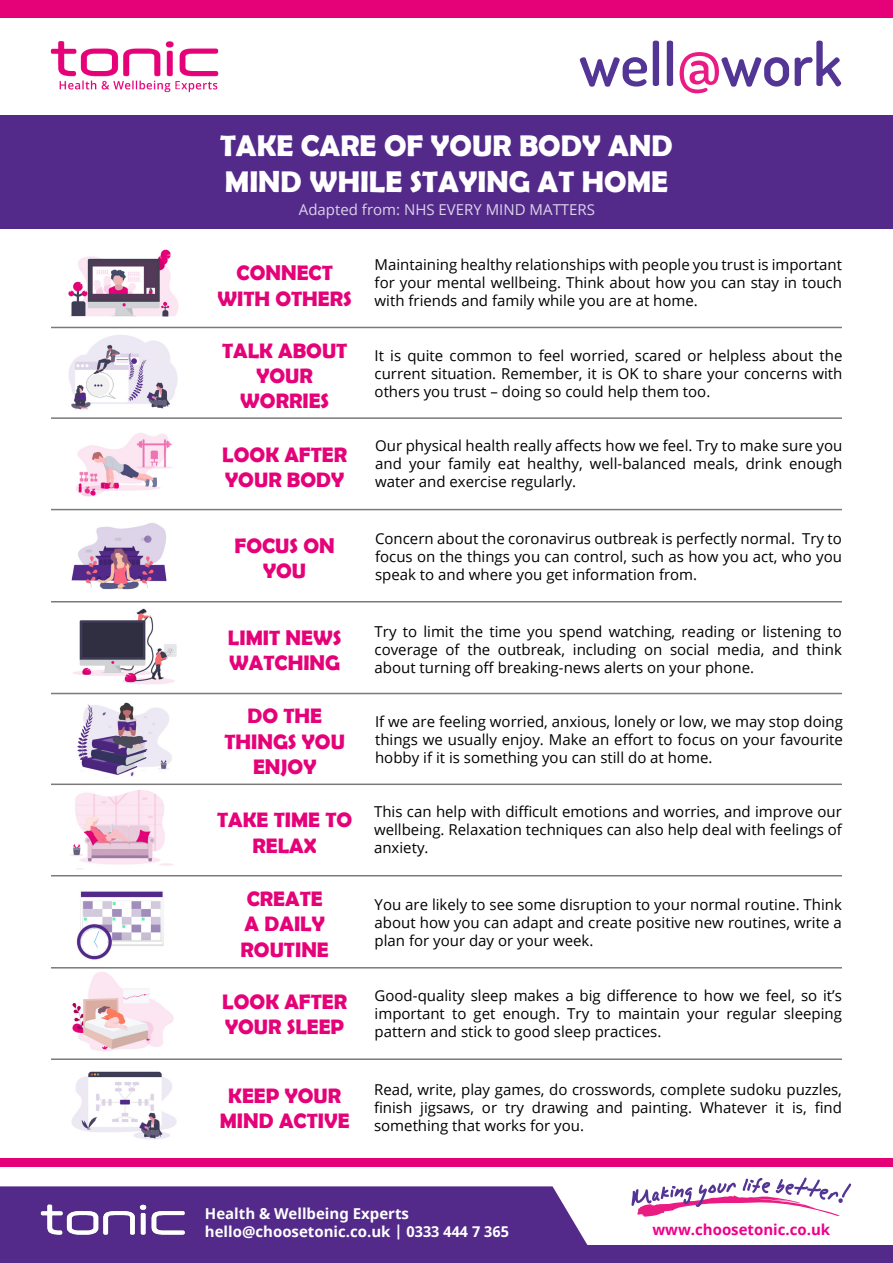
<style>
.page{position:relative;width:893px;height:1263px;background:#fff}
.page>*{position:absolute;margin:0;border:0;box-sizing:border-box;transform-origin:0 0}
.t1{font:600 60.15px "Dosis";color:#523594}
.t2{font:700 30px/36px "Berlin Sans FB Demi";color:#fff}
.t3{font:700 21px/25.2px "Berlin Sans FB Demi";color:#e50278;text-align:center}
.t4{font:15px/18px "Open Sans";color:#000;text-align:justify}
.t5{font:700 15px/18px "Noto Sans";color:#fff}
.t6{font:15px "Open Sans";color:#fff}
.t7{font:700 15px "Noto Sans";color:#ec008c}
.s1{color:#ea1b82}
</style>
<div class="page">
<div style="left:0;top:0;width:893px;height:18px;background:#e50278"></div>
<img style="left:50px;top:41px;width:169px;height:52px">
<div style="left:0;top:115px;width:893px;height:113px;background:#532a8a"></div>
<div style="left:0;top:1186px;width:588px;height:59px;background:#532a8a"></div>
<svg style="left:631px;top:1177px;width:220px;height:40px"></svg>
<div style="left:0;top:1245px;width:893px;height:18px;background:#532a8a"></div>
<img style="left:39px;top:1202px;width:147px;height:34px">
<div style="left:0;top:1158px;width:893px;height:8px;background:#e50278"></div>
<img style="left:68px;top:249px;width:111px;height:68px">
<img style="left:76px;top:891px;width:88px;height:69px">
<img style="left:77px;top:702px;width:95px;height:75px">
<img style="left:71px;top:1071px;width:106px;height:69px">
<img style="left:61px;top:602px;width:127px;height:83px">
<img style="left:61px;top:968px;width:124px;height:84px">
<img style="left:75px;top:433px;width:98px;height:64px">
<img style="left:70px;top:790px;width:103px;height:80px">
<img style="left:57px;top:328px;width:132px;height:82px">
<hr style="left:51px;top:327px;width:791px;height:1px;background:#7a7a7a">
<hr style="left:51px;top:417px;width:791px;height:2px;background:#7a7a7a">
<hr style="left:51px;top:509px;width:791px;height:1px;background:#7a7a7a">
<hr style="left:51px;top:601px;width:791px;height:1px;background:#7a7a7a">
<hr style="left:51px;top:693px;width:791px;height:1px;background:#7a7a7a">
<hr style="left:51px;top:783px;width:791px;height:2px;background:#7a7a7a">
<hr style="left:51px;top:875px;width:791px;height:1px;background:#7a7a7a">
<hr style="left:51px;top:967px;width:791px;height:1px;background:#7a7a7a">
<hr style="left:51px;top:1058px;width:791px;height:2px;background:#7a7a7a">
<img style="left:71px;top:523px;width:96px;height:67px">
<h1 class="t1" style="left:579px;top:25px;width:264px">well<span class="s1">@</span>work</h1>
<h2 class="t2" style="left:220px;top:127px;width:454px">TAKE CARE OF YOUR BODY AND<br>MIND WHILE STAYING AT HOME</h2>
<p class="t6" style="left:299px;top:200px;width:298px">Adapted from: NHS EVERY MIND MATTERS</p>
<h3 class="t3" style="left:217px;top:260px;width:136px">CONNECT<br>WITH OTHERS</h3>
<p class="t4" style="left:375px;top:255px;width:469px">Maintaining healthy relationships with people you trust is important for your mental wellbeing. Think about how you can stay in touch with friends and family while you are at home.</p>
<h3 class="t3" style="left:222px;top:338px;width:127px">TALK ABOUT<br>YOUR<br>WORRIES</h3>
<h3 class="t3" style="left:222px;top:442px;width:126px;text-align:left">LOOK AFTER<br>YOUR BODY</h3>
<p class="t4" style="left:375px;top:436px;width:469px">Our physical health really affects how we feel. Try to make sure you and your family eat healthy, well-balanced meals, drink enough water and exercise regularly.</p>
<p class="t4" style="left:375px;top:346px;width:469px">It is quite common to feel worried, scared or helpless about the current situation. Remember, it is OK to share your concerns with others you trust – doing so could help them too.</p>
<h3 class="t3" style="left:235px;top:533px;width:102px">FOCUS ON<br>YOU</h3>
<p class="t4" style="left:375px;top:529px;width:468px">Concern about the coronavirus outbreak is perfectly normal. Try to focus on the things you can control, such as how you act, who you speak to and where you get information from.</p>
<h3 class="t3" style="left:228px;top:624px;width:115px;text-align:left">LIMIT NEWS<br>WATCHING</h3>
<p class="t4" style="left:375px;top:622px;width:469px">Try to limit the time you spend watching, reading or listening to coverage of the outbreak, including on social media, and think about turning off breaking-news alerts on your phone.</p>
<h3 class="t3" style="left:224px;top:703px;width:122px">DO THE<br>THINGS YOU<br>ENJOY</h3>
<p class="t4" style="left:375px;top:712px;width:469px">If we are feeling worried, anxious, lonely or low, we may stop doing things we usually enjoy. Make an effort to focus on your favourite hobby if it is something you can still do at home.</p>
<h3 class="t3" style="left:217px;top:807px;width:137px">TAKE TIME TO<br>RELAX</h3>
<p class="t4" style="left:374px;top:802px;width:469px">This can help with difficult emotions and worries, and improve our wellbeing. Relaxation techniques can also help deal with feelings of anxiety.</p>
<h3 class="t3" style="left:241px;top:886px;width:90px;text-align:left">CREATE<br>A DAILY<br>ROUTINE</h3>
<p class="t4" style="left:375px;top:895px;width:469px">You are likely to see some disruption to your normal routine. Think about how you can adapt and create positive new routines, write a plan for your day or your week.</p>
<h3 class="t3" style="left:222px;top:989px;width:126px;text-align:left">LOOK AFTER<br>YOUR SLEEP</h3>
<p class="t4" style="left:375px;top:986px;width:469px">Good-quality sleep makes a big difference to how we feel, so it’s important to get enough. Try to maintain your regular sleeping pattern and stick to good sleep practices.</p>
<h3 class="t3" style="left:220px;top:1082px;width:131px">KEEP YOUR<br>MIND ACTIVE</h3>
<p class="t4" style="left:374px;top:1080px;width:469px">Read, write, play games, do crosswords, complete sudoku puzzles, finish jigsaws, or try drawing and painting. Whatever it is, find something that works for you.</p>
<p class="t5" style="left:205px;top:1205px;width:306px">Health &amp; Wellbeing Experts hello@choosetonic.co.uk | 0333 444 7 365</p>
<p class="t7" style="left:652px;top:1219px;width:179px">www.choosetonic.co.uk</p>
</div>
